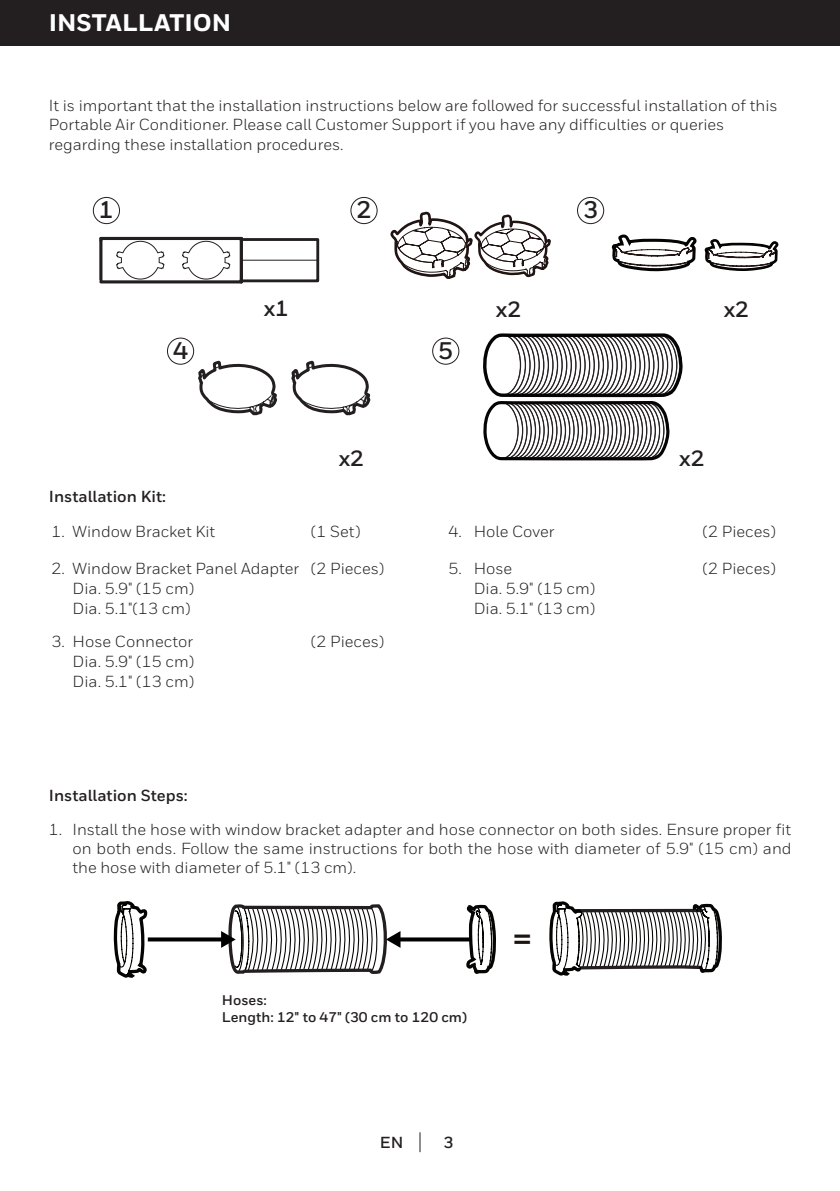
<style>
.page{position:relative;width:840px;height:1191px;background:#fff}
.page>*{position:absolute;margin:0;border:0;box-sizing:border-box;transform-origin:0 0}
.t1{font:500 30.6px "Helvetica Neue LT Pro";color:#1d1410}
.t2{font:800 24px "Honeywell Sans";color:#fff}
.t3{font:700 24px "Honeywell Sans";color:#231f20}
.t4{font:700 22px "Honeywell Sans";color:#231f20}
.t5{font:16px/19.2px "Honeywell Sans";color:#231f20;text-align:justify}
.t6{font:700 16px "Honeywell Sans";color:#231f20}
.t7{font:700 14px "Honeywell Sans";color:#231f20}
</style>
<div class="page">
<svg style="left:419px;top:1132px;width:1px;height:20px"></svg>
<div style="left:0;top:0;width:839px;height:45px;background:#231f20"></div>
<svg style="left:114px;top:901px;width:608px;height:77px"></svg>
<hr style="left:839px;top:0;width:1px;height:45px;background:#231f20">
<div style="left:432px;top:337px;width:27px;height:28px;border:1px solid #231f20;border-radius:50%"></div>
<div style="left:93px;top:197px;width:27px;height:27px;border:1px solid #231f20;border-radius:50%"></div>
<div style="left:576px;top:197px;width:28px;height:27px;border:1px solid #231f20;border-radius:50%"></div>
<div style="left:350px;top:197px;width:27px;height:27px;border:1px solid #231f20;border-radius:50%"></div>
<div style="left:167px;top:337px;width:27px;height:28px;border:1px solid #231f20;border-radius:50%"></div>
<hr style="left:101px;top:237px;width:140px;height:3px;background:#231f20">
<hr style="left:99px;top:240px;width:3px;height:40px;background:#231f20">
<hr style="left:101px;top:280px;width:140px;height:3px;background:#231f20">
<svg style="left:116px;top:241px;width:114px;height:39px"></svg>
<div style="left:240px;top:238px;width:79px;height:44px;border:3px solid #231f20"></div>
<hr style="left:241px;top:260px;width:76px;height:1px;background:#231f20">
<svg style="left:390px;top:212px;width:160px;height:67px"></svg>
<svg style="left:611px;top:234px;width:86px;height:37px"></svg>
<svg style="left:704px;top:239px;width:74px;height:32px"></svg>
<svg style="left:291px;top:361px;width:79px;height:54px"></svg>
<svg style="left:198px;top:361px;width:79px;height:54px"></svg>
<svg style="left:483px;top:333px;width:199px;height:127px"></svg>
<p class="t2" style="left:49px;top:8px;width:184px">INSTALLATION</p>
<p class="t5" style="left:49px;top:96px;width:729px">It is important that the installation instructions below are followed for successful installation of this</p>
<p class="t5" style="left:49px;top:115px;width:676px">Portable Air Conditioner. Please call Customer Support if you have any difficulties or queries</p>
<p class="t5" style="left:49px;top:134px;width:296px">regarding these installation procedures.</p>
<p class="t3" style="left:99px;top:195px;width:16px">1</p>
<p class="t3" style="left:582px;top:195px;width:16px">3</p>
<p class="t3" style="left:356px;top:195px;width:16px">2</p>
<p class="t3" style="left:173px;top:336px;width:16px">4</p>
<p class="t6" style="left:49px;top:486px;width:119px">Installation Kit:</p>
<p class="t4" style="left:263px;top:295px;width:27px">x1</p>
<p class="t4" style="left:338px;top:444px;width:27px">x2</p>
<p class="t3" style="left:438px;top:336px;width:16px">5</p>
<p class="t4" style="left:495px;top:296px;width:27px">x2</p>
<p class="t4" style="left:723px;top:296px;width:27px">x2</p>
<p class="t4" style="left:679px;top:445px;width:27px">x2</p>
<p class="t5" style="left:52px;top:521px;width:15px">1.</p>
<p class="t5" style="left:73px;top:521px;width:144px">Window Bracket Kit</p>
<p class="t5" style="left:311px;top:521px;width:51px">(1 Set)</p>
<p class="t5" style="left:448px;top:521px;width:15px">4.</p>
<p class="t5" style="left:473px;top:521px;width:82px">Hole Cover</p>
<p class="t5" style="left:702px;top:521px;width:75px">(2 Pieces)</p>
<p class="t5" style="left:52px;top:559px;width:15px">2.</p>
<p class="t5" style="left:73px;top:559px;width:228px">Window Bracket Panel Adapter</p>
<p class="t5" style="left:73px;top:579px;width:123px">Dia. 5.9" (15 cm)</p>
<p class="t5" style="left:73px;top:599px;width:119px">Dia. 5.1"(13 cm)</p>
<p class="t5" style="left:311px;top:559px;width:75px">(2 Pieces)</p>
<p class="t5" style="left:448px;top:559px;width:15px">5.</p>
<p class="t5" style="left:473px;top:559px;width:40px">Hose</p>
<p class="t5" style="left:473px;top:579px;width:123px">Dia. 5.9" (15 cm)</p>
<p class="t5" style="left:473px;top:599px;width:123px">Dia. 5.1" (13 cm)</p>
<p class="t5" style="left:702px;top:559px;width:75px">(2 Pieces)</p>
<p class="t5" style="left:52px;top:632px;width:15px">3.</p>
<p class="t5" style="left:73px;top:632px;width:122px">Hose Connector</p>
<p class="t5" style="left:73px;top:652px;width:123px">Dia. 5.9" (15 cm)</p>
<p class="t5" style="left:73px;top:672px;width:123px">Dia. 5.1" (13 cm)</p>
<p class="t5" style="left:311px;top:632px;width:75px">(2 Pieces)</p>
<p class="t6" style="left:49px;top:786px;width:140px">Installation Steps:</p>
<p class="t5" style="left:72px;top:819px;width:720px">Install the hose with window bracket adapter and hose connector on both sides. Ensure proper fit on both ends. Follow the same instructions for both the hose with diameter of 5.9" (15 cm) and the hose with diameter of 5.1" (13 cm).</p>
<p class="t5" style="left:49px;top:819px;width:15px">1.</p>
<p class="t7" style="left:222px;top:991px;width:46px">Hoses:</p>
<p class="t7" style="left:222px;top:1008px;width:246px">Length: 12" to 47" (30 cm to 120 cm)</p>
<p class="t6" style="left:379px;top:1132px;width:25px">EN</p>
<p class="t6" style="left:443px;top:1132px;width:11px">3</p>
<p class="t1" style="left:513px;top:917px;width:20px">=</p>
</div>
